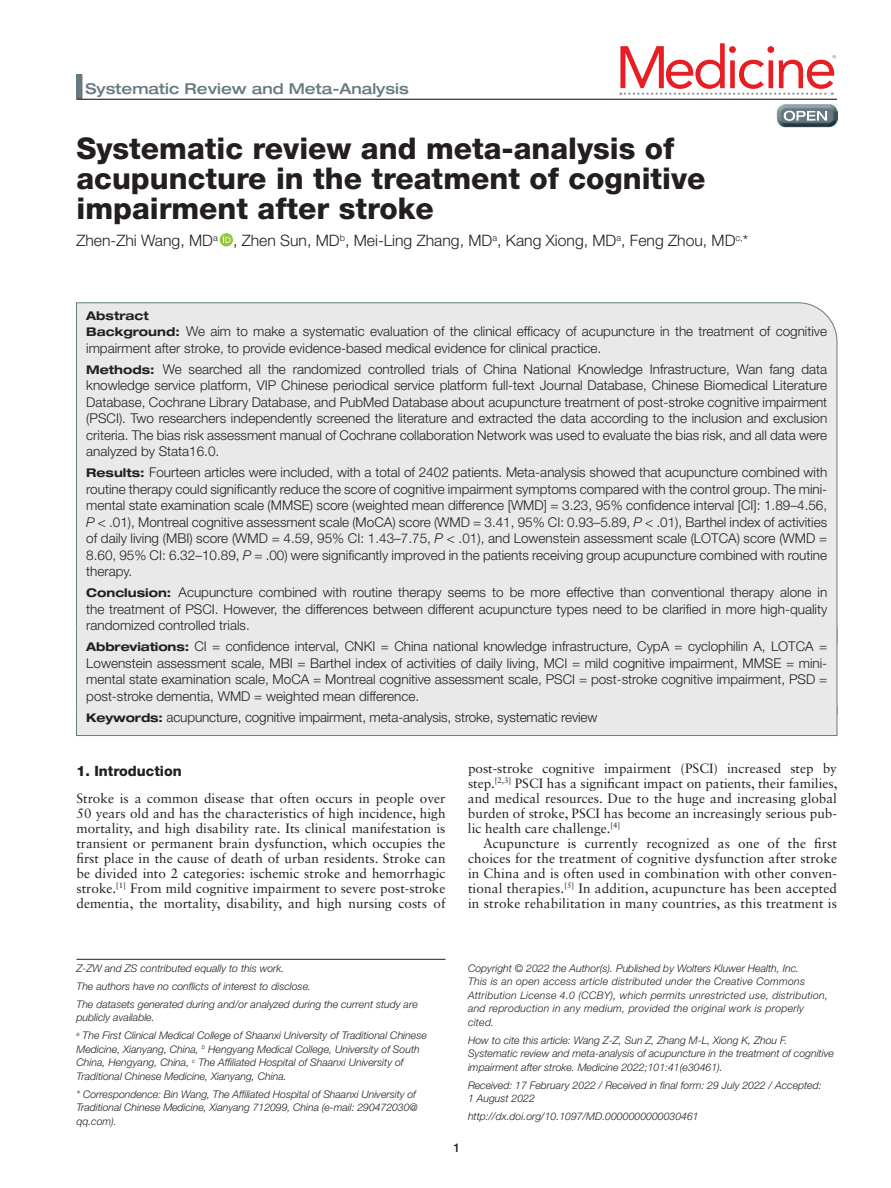
<style>
.page{position:relative;width:891px;height:1188px;background:#fff}
.page>*{position:absolute;margin:0;border:0;box-sizing:border-box;transform-origin:0 0}
.t1{font:59.4px "Avenir";letter-spacing:-.06em;color:#e71e24}
.t2{font:800 30px/30px "Helvetica Neue LT Std";color:#231f20}
.t3{font:300 15.75px "Helvetica Neue LT Std";color:#231f20}
.t4{font:500 expanded 15px "Helvetica Neue LT Std";color:#667981}
.t5{font:800 14.25px "Helvetica Neue LT Std";color:#231f20}
.t6{font:300 13.5px/16.5px "Helvetica Neue LT Std";color:#231f20;text-align:justify}
.t7{font:13.5px/15px "Sabon LT Std";color:#231f20;text-align:justify}
.t8{font:700 expanded 12px "Helvetica Neue LT Std";color:#231f20}
.t9{font:500 12px "Helvetica Neue LT Std";color:#231f20}
.t10{font:italic 300 10.5px/13.5px "Helvetica Neue LT Std";color:#231f20}
.t11{font:italic 300 10.5px/13.5px "Helvetica Neue LT Std";letter-spacing:.025em;color:#231f20}
.t12{font:500 10.35px "Akzidenz Grotesk BE";color:#909295}
.s1{font-weight:700;font-stretch:expanded;font-size:12px}
.s2{font-style:italic}
</style>
<div class="page">
<div style="left:76px;top:74px;width:6px;height:25px;background:#677981"></div>
<hr style="left:76px;top:99px;width:761px;height:1px;background:#231f20">
<img style="left:776px;top:104px;width:61px;height:24px">
<svg style="left:784px;top:111px;width:43px;height:10px"></svg>
<svg style="left:620px;top:93px;width:213px;height:2px"></svg>
<div style="left:76px;top:302px;width:762px;height:342px;background:#e9e9e9"></div>
<div style="left:76px;top:628px;width:761px;height:87px;background:#e9e9e9"></div>
<div style="left:76px;top:706px;width:761px;height:30px;background:#e9e9e9"></div>
<div style="left:76px;top:706px;width:761px;height:30px;border:1px solid #677981"></div>
<div style="left:220px;top:233px;width:13px;height:13px;background:#93c73e;border-radius:50%"></div>
<svg style="left:223px;top:236px;width:8px;height:7px"></svg>
<hr style="left:76px;top:959px;width:370px;height:1px;background:#231f20">
<p class="t4" style="left:86px;top:80px;width:325px">Systematic Review and Meta-Analysis</p>
<h1 class="t1" style="left:615px;top:33px;width:223px">Medicine</h1>
<p class="t12" style="left:832px;top:52px;width:6px">®</p>
<h2 class="t2" style="left:76px;top:134px;width:631px">Systematic review and meta-analysis of acupuncture in the treatment of cognitive impairment after stroke</h2>
<p class="t3" style="left:76px;top:231px;width:673px">Zhen-Zhi Wang, MD<sup>a</sup> , Zhen Sun, MD<sup>b</sup>, Mei-Ling Zhang, MD<sup>a</sup>, Kang Xiong, MD<sup>a</sup>, Feng Zhou, MD<sup>c,</sup>*</p>
<p class="t8" style="left:86px;top:308px;width:64px">Abstract</p>
<p class="t6" style="left:86px;top:323px;width:742px"><span class="s1">Background:</span> We aim to make a systematic evaluation of the clinical efficacy of acupuncture in the treatment of cognitive impairment after stroke, to provide evidence-based medical evidence for clinical practice.</p>
<p class="t6" style="left:86px;top:361px;width:743px"><span class="s1">Methods:</span> We searched all the randomized controlled trials of China National Knowledge Infrastructure, Wan fang data knowledge service platform, VIP Chinese periodical service platform full-text Journal Database, Chinese Biomedical Literature Database, Cochrane Library Database, and PubMed Database about acupuncture treatment of post-stroke cognitive impairment (PSCI). Two researchers independently screened the literature and extracted the data according to the inclusion and exclusion criteria. The bias risk assessment manual of Cochrane collaboration Network was used to evaluate the bias risk, and all data were analyzed by Stata16.0.</p>
<p class="t6" style="left:86px;top:464px;width:743px"><span class="s1">Results:</span> Fourteen articles were included, with a total of 2402 patients. Meta-analysis showed that acupuncture combined with routine therapy could significantly reduce the score of cognitive impairment symptoms compared with the control group. The mini&shy;mental state examination scale (MMSE) score (weighted mean difference [WMD] = 3.23, 95% confidence interval [CI]: 1.89–4.56, <span class="s2">P</span> &lt; .01), Montreal cognitive assessment scale (MoCA) score (WMD = 3.41, 95% CI: 0.93–5.89, <span class="s2">P</span> &lt; .01), Barthel index of activities of daily living (MBI) score (WMD = 4.59, 95% CI: 1.43–7.75, <span class="s2">P</span> &lt; .01), and Lowenstein assessment scale (LOTCA) score (WMD = 8.60, 95% CI: 6.32–10.89, <span class="s2">P</span> = .00) were significantly improved in the patients receiving group acupuncture combined with routine therapy.</p>
<p class="t6" style="left:86px;top:584px;width:743px"><span class="s1">Conclusion:</span> Acupuncture combined with routine therapy seems to be more effective than conventional therapy alone in the treatment of PSCI. However, the differences between different acupuncture types need to be clarified in more high-quality randomized controlled trials.</p>
<p class="t6" style="left:86px;top:638px;width:743px"><span class="s1">Abbreviations:</span> CI = confidence interval, CNKI = China national knowledge infrastructure, CypA = cyclophilin A, LOTCA = Lowenstein assessment scale, MBI = Barthel index of activities of daily living, MCI = mild cognitive impairment, MMSE = mini&shy;mental state examination scale, MoCA = Montreal cognitive assessment scale, PSCI = post-stroke cognitive impairment, PSD = post-stroke dementia, WMD = weighted mean difference.</p>
<p class="t6" style="left:86px;top:709px;width:513px"><span class="s1">Keywords:</span> acupuncture, cognitive impairment, meta-analysis, stroke, systematic review</p>
<p class="t5" style="left:76px;top:762px;width:107px">1. Introduction</p>
<p class="t7" style="left:76px;top:791px;width:371px">Stroke is a common disease that often occurs in people over 50 years old and has the characteristics of high incidence, high mortality, and high disability rate. Its clinical manifestation is transient or permanent brain dysfunction, which occupies the first place in the cause of death of urban residents. Stroke can be divided into 2 categories: ischemic stroke and hemorrhagic stroke.<sup>[1]</sup> From mild cognitive impairment to severe post-stroke dementia, the mortality, disability, and high nursing costs of</p>
<p class="t7" style="left:468px;top:761px;width:371px">post-stroke cognitive impairment (PSCI) increased step by step.<sup>[2,3]</sup> PSCI has a significant impact on patients, their families, and medical resources. Due to the huge and increasing global burden of stroke, PSCI has become an increasingly serious pub&shy;lic health care challenge.<sup>[4]</sup></p>
<p class="t7" style="left:468px;top:836px;width:371px;text-indent:15px">Acupuncture is currently recognized as one of the first choices for the treatment of cognitive dysfunction after stroke in China and is often used in combination with other conven&shy;tional therapies.<sup>[5]</sup> In addition, acupuncture has been accepted in stroke rehabilitation in many countries, as this treatment is</p>
<p class="t10" style="left:76px;top:959px;width:343px;line-height:18px">Z-ZW and ZS contributed equally to this work.<br>The authors have no conflicts of interest to disclose.<br>The datasets generated during and/or analyzed during the current study are</p>
<p class="t10" style="left:76px;top:1008px;width:352px;line-height:18px">publicly available.<br><sup>a</sup> The First Clinical Medical College of Shaanxi University of Traditional Chinese</p>
<p class="t10" style="left:76px;top:1042px;width:345px">Medicine, Xianyang, China, <sup>b</sup> Hengyang Medical College, University of South<br>China, Hengyang, China, <sup>c</sup> The Affiliated Hospital of Shaanxi University of<br>Traditional Chinese Medicine, Xianyang, China.</p>
<p class="t10" style="left:77px;top:1087px;width:343px">* Correspondence: Bin Wang, The Affiliated Hospital of Shaanxi University of<br>Traditional Chinese Medicine, Xianyang 712099, China (e-mail: 290472030@ qq.com).</p>
<p class="t9" style="left:453px;top:1140px;width:8px">1</p>
<p class="t11" style="left:468px;top:961px;width:362px">Copyright © 2022 the Author(s). Published by Wolters Kluwer Health, Inc.<br>This is an open access article distributed under the Creative Commons Attribution License 4.0 (CCBY), which permits unrestricted use, distribution, and reproduction in any medium, provided the original work is properly cited.</p>
<p class="t10" style="left:468px;top:1033px;width:368px">How to cite this article: Wang Z-Z, Sun Z, Zhang M-L, Xiong K, Zhou F.<br>Systematic review and meta-analysis of acupuncture in the treatment of cognitive impairment after stroke. Medicine 2022;101:41(e30461).</p>
<p class="t10" style="left:468px;top:1078px;width:355px">Received: 17 February 2022 / Received in final form: 29 July 2022 / Accepted:<br>1 August 2022</p>
<p class="t10" style="left:468px;top:1110px;width:232px">http://dx.doi.org/10.1097/MD.0000000000030461</p>
</div>
